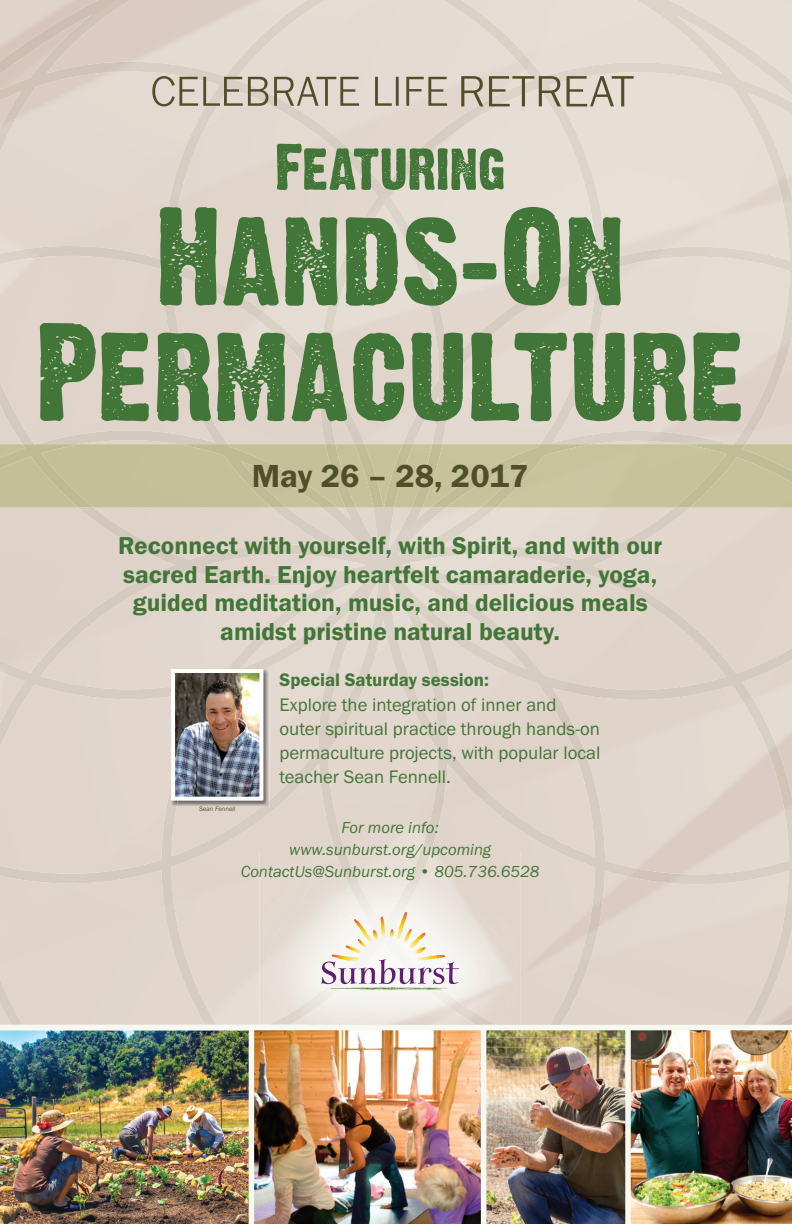
<style>
.page{position:relative;width:792px;height:1224px;background:#fff}
.page>*{position:absolute;margin:0;border:0;box-sizing:border-box;transform-origin:0 0}
.t1{font:33px "Franklin Gothic URW Dem";color:#4f502a}
.t2{font:25.4px/28.6px "Franklin Gothic URW Dem";color:#427638;text-align:center}
.t3{font:18.8px/24.2px "Franklin Gothic URW Boo";color:#427638}
.t4{font:18.8px "Franklin Gothic URW Dem";color:#427638}
.t5{font:16.6px/22px "Franklin Gothic URW Boo Ita";color:#427638;text-align:center}
.t6{font:italic 6.6px "Franklin Gothic";color:#4f502a}
</style>
<div class="page">
<img style="left:462px;top:846px;width:66px;height:141px">
<div style="left:0;top:884px;width:260px;height:141px;background:#e1d6cc"></div>
<img style="left:428px;top:0;width:364px;height:141px">
<img style="left:726px;top:140px;width:66px;height:304px">
<img style="left:726px;top:648px;width:66px;height:377px">
<img style="left:528px;top:423px;width:199px;height:282px">
<img style="left:545px;top:845px;width:182px;height:72px">
<div style="left:520px;top:987px;width:207px;height:38px;background:#e0d4ca"></div>
<img style="left:569px;top:140px;width:32px;height:67px">
<img style="left:162px;top:306px;width:443px;height:17px">
<img style="left:162px;top:775px;width:443px;height:71px">
<img style="left:569px;top:916px;width:32px;height:71px">
<img style="left:174px;top:421px;width:420px;height:2px">
<img style="left:295px;top:704px;width:298px;height:72px">
<img style="left:65px;top:508px;width:463px;height:197px">
<img style="left:330px;top:140px;width:115px;height:67px">
<img style="left:9px;top:423px;width:437px;height:21px">
<img style="left:333px;top:845px;width:100px;height:6px">
<img style="left:0;top:70px;width:340px;height:71px">
<img style="left:0;top:0;width:326px;height:71px">
<img style="left:167px;top:140px;width:163px;height:67px">
<img style="left:0;top:845px;width:221px;height:72px">
<img style="left:186px;top:987px;width:31px;height:38px">
<img style="left:166px;top:916px;width:31px;height:71px">
<svg style="left:0;top:140px;width:5px;height:13px"></svg>
<img style="left:0;top:381px;width:21px;height:42px">
<img style="left:0;top:633px;width:66px;height:114px">
<img style="left:0;top:979px;width:23px;height:46px">
<img style="left:0;top:444px;width:792px;height:64px">
<img style="left:0;top:1025px;width:249px;height:199px">
<svg style="left:40px;top:323px;width:701px;height:98px;background:#89a17a"></svg>
<svg style="left:160px;top:207px;width:461px;height:99px;background:#88a17a"></svg>
<svg style="left:277px;top:144px;width:227px;height:46px;background:#87a079"></svg>
<svg style="left:461px;top:76px;width:173px;height:30px;background:#bab5a4"></svg>
<svg style="left:152px;top:76px;width:295px;height:30px;background:#beb7a7"></svg>
<div style="left:260px;top:851px;width:9px;height:174px;background:#e3d8ce"></div>
<img style="left:269px;top:851px;width:251px;height:174px">
<svg style="left:321px;top:912px;width:138px;height:79px"></svg>
<img style="left:249px;top:1025px;width:232px;height:199px">
<img style="left:481px;top:1025px;width:311px;height:199px">
<img style="left:170px;top:668px;width:100px;height:139px">
<img style="left:176px;top:674px;width:82px;height:122px">
<div style="left:171px;top:669px;width:92px;height:132px;border:4px solid #fff"></div>
<p class="t1" style="left:252px;top:456px;width:278px">May 26 – 28, 2017</p>
<p class="t2" style="left:118px;top:531px;width:546px">Reconnect with yourself, with Spirit, and with our sacred Earth. Enjoy heartfelt camaraderie, yoga, guided meditation, music, and delicious meals amidst pristine natural beauty.</p>
<p class="t4" style="left:280px;top:668px;width:211px">Special Saturday session:</p>
<p class="t3" style="left:280px;top:692px;width:323px">Explore the integration of inner and outer spiritual practice through hands-on permaculture projects, with popular local teacher Sean Fennell.</p>
<p class="t5" style="left:241px;top:816px;width:300px">For more info: www.sunburst.org/upcoming<br>ContactUs@Sunburst.org • 805.736.6528</p>
<p class="t6" style="left:199px;top:805px;width:38px">Sean Fennell</p>
</div>
